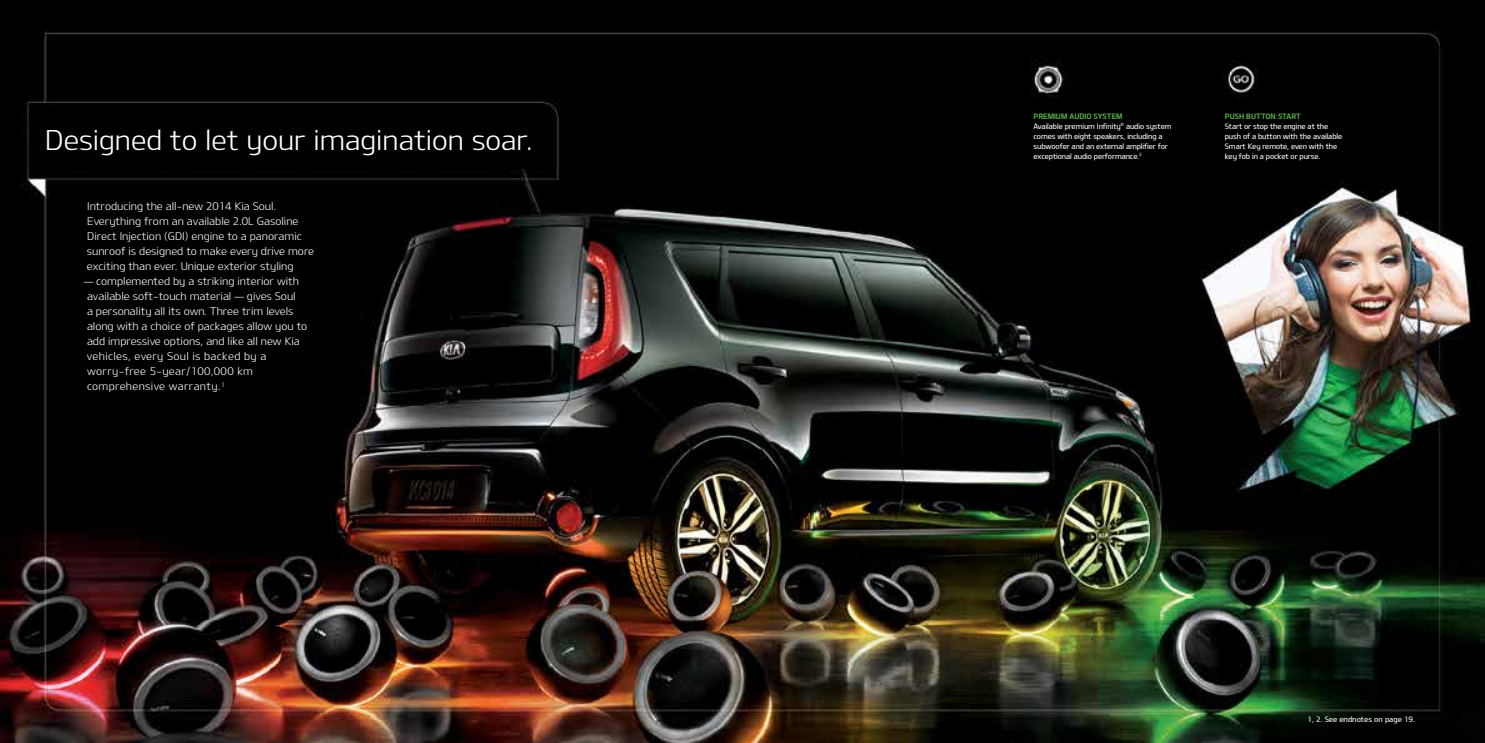
<style>
.page{position:relative;width:1485px;height:743px;background:#fff}
.page>*{position:absolute;margin:0;border:0;box-sizing:border-box;transform-origin:0 0}
.t1{font:27.5px "Design KOTFL";color:#fff}
.t2{font:10.62px/15px "Design KOTFL";color:#fff}
.t3{font:7.5px/10px "Design KOTFM";letter-spacing:-.01em;color:#fff}
.t4{font:7.5px "Design KOTFB";color:#5ab549}
</style>
<div class="page">
<img style="left:0;top:0;width:1485px;height:742px">
<h1 class="t1" style="left:45px;top:122px;width:489px">Designed to let your imagination soar.</h1>
<p class="t2" style="left:87px;top:198px;width:229px">Introducing the all-new 2014 Kia Soul.<br>Everything from an available 2.0L Gasoline Direct Injection (GDI) engine to a panoramic sunroof is designed to make every drive more exciting than ever. Unique exterior styling</p>
<p class="t2" style="left:87px;top:273px;width:222px;text-indent:-3px">— complemented by a striking interior with available soft-touch material — gives Soul<br>a personality all its own. Three trim levels along with a choice of packages allow you to add impressive options, and like all new Kia vehicles, every Soul is backed by a worry-free 5-year/100,000 km comprehensive warranty.<sup>1</sup></p>
<p class="t4" style="left:1034px;top:111px;width:91px">PREMIUM AUDIO SYSTEM</p>
<p class="t3" style="left:1034px;top:121px;width:139px">Available premium Infinity<sup>®</sup> audio system comes with eight speakers, including a subwoofer and an external amplifier for exceptional audio performance.<sup>2</sup></p>
<p class="t4" style="left:1225px;top:111px;width:73px">PUSH BUTTON START</p>
<p class="t3" style="left:1225px;top:121px;width:119px">Start or stop the engine at the push of a button with the available<br>Smart Key remote, even with the key fob in a pocket or purse.</p>
<p class="t3" style="left:1308px;top:714px;width:109px">1, 2. See endnotes on page 19.</p>
</div>
